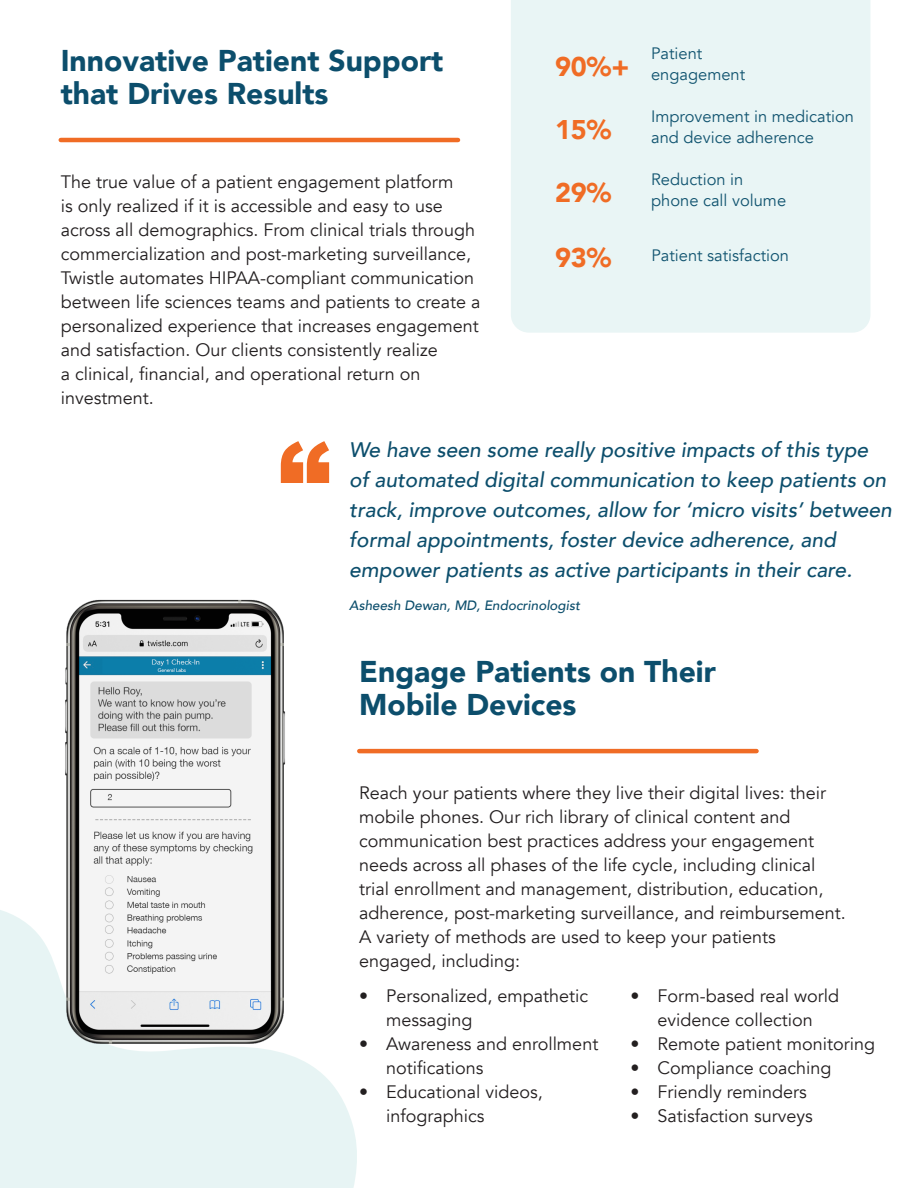
<style>
.page{position:relative;width:918px;height:1188px;background:#fff}
.page>*{position:absolute;margin:0;border:0;box-sizing:border-box;transform-origin:0 0}
.t1{font:900 105px "Arial";color:#f06c25}
.t2{font:900 30px/33px "Avenir";color:#0c4e6c}
.t3{font:900 27px "Avenir";color:#f06c25}
.t4{font:italic 500 21px/30px "Avenir";color:#0c4e6c}
.t5{font:18px/24px "Avenir";color:#231f20}
.t6{font:16.5px/21px "Avenir";color:#115470}
.t7{font:italic 500 13.5px "Avenir";color:#0c4e6c}
</style>
<div class="page">
<hr style="left:61px;top:138px;width:397px;height:4px;background:#f06c25">
<div style="left:511px;top:0;width:359px;height:333px;background:#e9f5f5"></div>
<svg style="left:0;top:910px;width:357px;height:278px;fill:#e7f4f4"></svg>
<hr style="left:359px;top:749px;width:398px;height:4px;background:#f06c25">
<img style="left:53px;top:599px;width:246px;height:484px">
<p class="t2" style="left:61px;top:43px;width:384px">Innovative Patient Support that Drives Results</p>
<p class="t5" style="left:61px;top:170px;width:421px">The true value of a patient engagement platform<br>is only realized if it is accessible and easy to use across all demographics. From clinical trials through commercialization and post-marketing surveillance, Twistle automates HIPAA-compliant communication between life sciences teams and patients to create a personalized experience that increases engagement and satisfaction. Our clients consistently realize<br>a clinical, financial, and operational return on investment.</p>
<p class="t3" style="left:555px;top:44px;width:76px">90%+</p>
<p class="t6" style="left:651px;top:43px;width:53px">Patient</p>
<p class="t6" style="left:651px;top:64px;width:96px">engagement</p>
<p class="t3" style="left:555px;top:107px;width:58px">15%</p>
<p class="t6" style="left:651px;top:107px;width:204px">Improvement in medication and device adherence</p>
<p class="t3" style="left:555px;top:169px;width:58px">29%</p>
<p class="t6" style="left:651px;top:169px;width:94px">Reduction in</p>
<p class="t6" style="left:651px;top:190px;width:137px">phone call volume</p>
<p class="t3" style="left:555px;top:234px;width:58px">93%</p>
<p class="t6" style="left:651px;top:245px;width:139px">Patient satisfaction</p>
<p class="t1" style="left:278px;top:404px;width:54px">“</p>
<p class="t4" style="left:349px;top:435px;width:544px">We have seen some really positive impacts of this type of automated digital communication to keep patients on track, improve outcomes, allow for ‘micro visits’ between formal appointments, foster device adherence, and empower patients as active participants in their care.</p>
<p class="t7" style="left:349px;top:597px;width:232px">Asheesh Dewan, MD, Endocrinologist</p>
<p class="t2" style="left:359px;top:654px;width:358px">Engage Patients on Their<br>Mobile Devices</p>
<p class="t5" style="left:359px;top:781px;width:468px">Reach your patients where they live their digital lives: their mobile phones. Our rich library of clinical content and</p>
<p class="t5" style="left:359px;top:829px;width:488px">communication best practices address your engagement needs across all phases of the life cycle, including clinical trial enrollment and management, distribution, education, adherence, post-marketing surveillance, and reimbursement.</p>
<p class="t5" style="left:359px;top:925px;width:418px">A variety of methods are used to keep your patients engaged, including:</p>
<p class="t5" style="left:386px;top:984px;width:203px;text-indent:-27px">• Personalized, empathetic messaging</p>
<p class="t5" style="left:386px;top:1032px;width:214px;text-indent:-27px">• Awareness and enrollment notifications</p>
<p class="t5" style="left:386px;top:1080px;width:158px;text-indent:-27px">• Educational videos, infographics</p>
<p class="t5" style="left:630px;top:984px;width:210px;text-align:center">• Form-based real world evidence collection</p>
<p class="t5" style="left:630px;top:1032px;width:246px">• Remote patient monitoring</p>
<p class="t5" style="left:630px;top:1056px;width:203px">• Compliance coaching</p>
<p class="t5" style="left:630px;top:1080px;width:178px">• Friendly reminders</p>
<p class="t5" style="left:630px;top:1104px;width:184px">• Satisfaction surveys</p>
</div>
